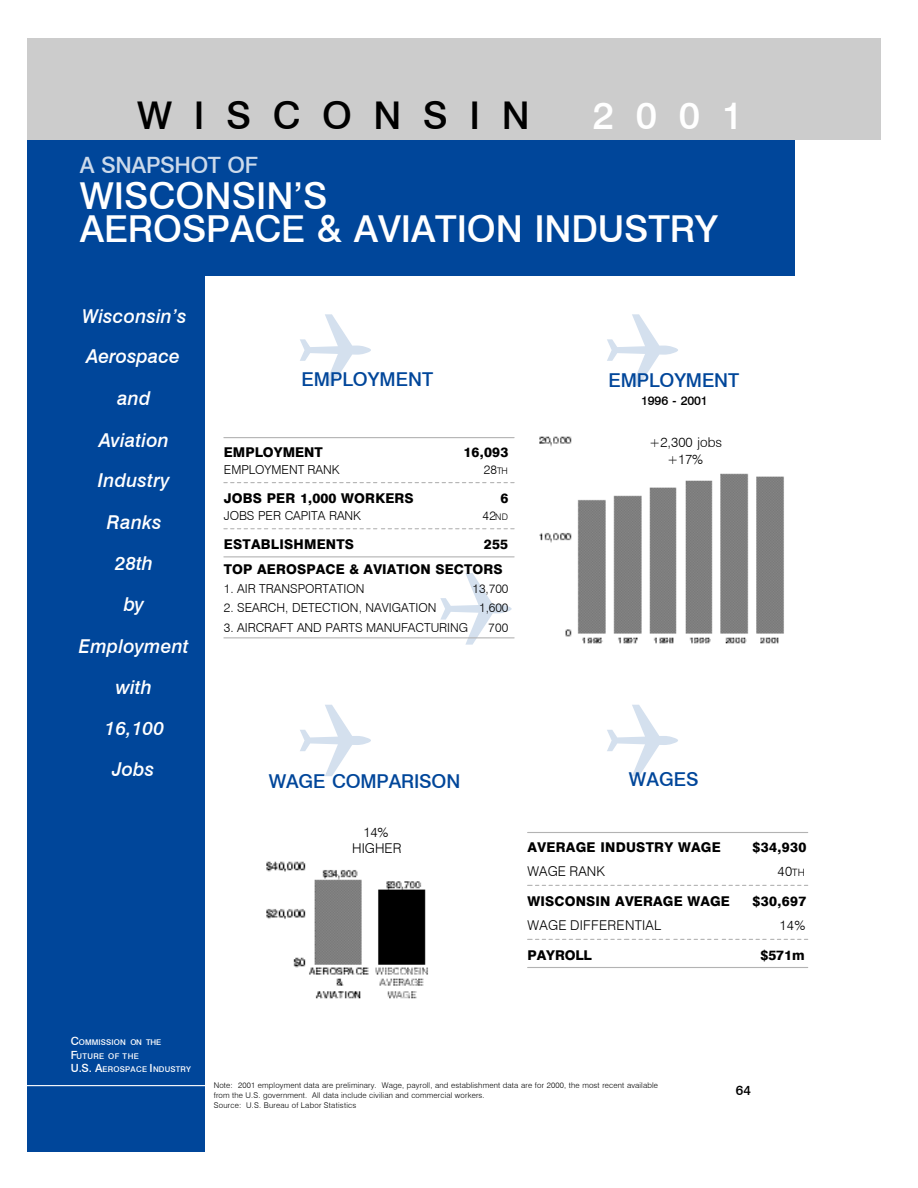
<style>
.page{position:relative;width:918px;height:1188px;background:#fff}
.page>*{position:absolute;margin:0;border:0;box-sizing:border-box;transform-origin:0 0}
.t1{font:38.25px "Swis 721 Md BT";letter-spacing:.565em;color:#000}
.t2{font:38.25px "Swis 721 Md BT";color:#fff}
.t3{font:37.2px/32.7px "Swis 721 Md BT";letter-spacing:-.005em;color:#fff}
.t4{font:22.5px "Swis 721 Md BT";letter-spacing:-.015em;color:#ccdaeb}
.t5{font:italic 19.2px/41.2px "Swis 721 Md BT";letter-spacing:.01em;color:#fff;text-align:center}
.t6{font:19.2px "Swis 721 Md BT";letter-spacing:-.005em;color:#00469a}
.t7{font:13.5px/24.8px "Swis 721 Hv BT";letter-spacing:.01em;color:#000}
.t8{font:13.5px/16.8px "Swis 721 Lt BT";letter-spacing:.01em;color:#000;text-align:center}
.t9{font:13.5px "Swis 721 Hv BT";letter-spacing:-.01em;color:#000}
.t10{font:13.5px "Swis 721 Md BT";color:#000}
.t11{font:12.3px "Swis 721 Lt BT";color:#000}
.t12{font:12.3px "Swis 721 Md BT";letter-spacing:-.015em;color:#000}
.t13{font:7.8px/10.2px "Swis 721 Lt BT";letter-spacing:.015em;color:#000}
.t14{font:7.8px/13.5px "Swis 721 Md BT";letter-spacing:.025em;color:#fff}
.s1{font-size:9px}
.s2{font-size:10.2px}
.s3{font-size:11.25px}
</style>
<div class="page">
<div style="left:27px;top:135px;width:767px;height:141px;background:#00469a"></div>
<img style="left:539px;top:436px;width:245px;height:208px">
<div style="left:27px;top:38px;width:854px;height:102px;background:#ccc"></div>
<img style="left:266px;top:861px;width:162px;height:138px">
<div style="left:27px;top:272px;width:178px;height:880px;background:#00469a"></div>
<hr style="left:27px;top:1086px;width:181px;height:1px;background:#fff">
<hr style="left:528px;top:832px;width:280px;height:1px;background:#b3b3b3">
<svg style="left:528px;top:885px;width:280px;height:1px"></svg>
<svg style="left:528px;top:939px;width:280px;height:1px"></svg>
<hr style="left:528px;top:967px;width:280px;height:1px;background:#b3b3b3">
<hr style="left:224px;top:437px;width:290px;height:1px;background:#b3b3b3">
<svg style="left:224px;top:482px;width:290px;height:1px"></svg>
<svg style="left:224px;top:528px;width:290px;height:1px"></svg>
<hr style="left:224px;top:556px;width:290px;height:1px;background:#b3b3b3">
<hr style="left:224px;top:637px;width:290px;height:1px;background:#b3b3b3">
<svg style="left:440px;top:637px;width:72px;height:2px"></svg>
<h1 class="t1" style="left:137px;top:93px;width:394px">WISCONSIN</h1>
<h1 class="t2" style="left:593px;top:93px;width:152px">2001</h1>
<h3 class="t4" style="left:80px;top:152px;width:180px">A SNAPSHOT OF</h3>
<h2 class="t3" style="left:80px;top:179px;width:640px">WISCONSIN’S<br>AEROSPACE &amp; AVIATION INDUSTRY</h2>
<h3 class="t5" style="left:79px;top:295px;width:112px">Wisconsin’s<br>Aerospace and<br>Aviation<br>Industry<br>Ranks<br>28th<br>by<br>Employment with<br>16,100<br>Jobs</h3>
<h3 class="t6" style="left:302px;top:367px;width:133px">EMPLOYMENT</h3>
<h3 class="t7" style="left:224px;top:439px;width:100px">EMPLOYMENT</h3>
<h3 class="t7" style="left:464px;top:439px;width:46px">16,093</h3>
<h3 class="t11" style="left:224px;top:462px;width:117px">EMPLOYMENT RANK</h3>
<h3 class="t11" style="left:484px;top:462px;width:26px">28<span class="s1">TH</span></h3>
<h3 class="t7" style="left:224px;top:486px;width:191px">JOBS PER 1,000 WORKERS</h3>
<h3 class="t7" style="left:501px;top:486px;width:9px">6</h3>
<h3 class="t11" style="left:224px;top:508px;width:139px">JOBS PER CAPITA RANK</h3>
<h3 class="t11" style="left:483px;top:508px;width:27px">42<span class="s1">ND</span></h3>
<h3 class="t7" style="left:224px;top:532px;width:132px">ESTABLISHMENTS</h3>
<h3 class="t7" style="left:224px;top:532px;width:286px;text-indent:260px">255<br>TOP AEROSPACE &amp; AVIATION SECTORS</h3>
<h3 class="t11" style="left:224px;top:581px;width:142px">1. AIR TRANSPORTATION</h3>
<h3 class="t11" style="left:472px;top:581px;width:38px">13,700</h3>
<h3 class="t11" style="left:224px;top:600px;width:214px">2. SEARCH, DETECTION, NAVIGATION</h3>
<h3 class="t11" style="left:479px;top:600px;width:31px">1,600</h3>
<h3 class="t11" style="left:224px;top:620px;width:246px">3. AIRCRAFT AND PARTS MANUFACTURING</h3>
<h3 class="t11" style="left:488px;top:620px;width:22px">700</h3>
<h3 class="t6" style="left:609px;top:369px;width:132px">EMPLOYMENT</h3>
<h3 class="t12" style="left:641px;top:393px;width:68px">1996 - 2001</h3>
<h3 class="t8" style="left:649px;top:433px;width:75px">+2,300 jobs +17%</h3>
<h3 class="t6" style="left:269px;top:769px;width:193px">WAGE COMPARISON</h3>
<h3 class="t8" style="left:352px;top:824px;width:51px;line-height:15.8px">14%<br>HIGHER</h3>
<h3 class="t6" style="left:629px;top:768px;width:71px">WAGES</h3>
<h3 class="t7" style="left:528px;top:834px;width:195px">AVERAGE INDUSTRY WAGE</h3>
<h3 class="t7" style="left:753px;top:834px;width:55px">$34,930</h3>
<h3 class="t8" style="left:528px;top:863px;width:79px">WAGE RANK</h3>
<h3 class="t8" style="left:777px;top:863px;width:29px">40<span class="s2">TH</span></h3>
<h3 class="t7" style="left:528px;top:888px;width:204px">WISCONSIN AVERAGE WAGE</h3>
<h3 class="t7" style="left:753px;top:888px;width:55px">$30,697</h3>
<h3 class="t8" style="left:528px;top:917px;width:135px">WAGE DIFFERENTIAL</h3>
<h3 class="t8" style="left:780px;top:917px;width:27px">14%</h3>
<h3 class="t9" style="left:528px;top:947px;width:66px">PAYROLL</h3>
<h3 class="t7" style="left:760px;top:942px;width:46px">$571m</h3>
<p class="t14" style="left:71px;top:1036px;width:122px"><span class="s3">C</span>OMMISSION ON THE<br><span class="s3">F</span>UTURE OF THE<br><span class="s3">U.S. A</span>EROSPACE <span class="s3">I</span>NDUSTRY</p>
<p class="t13" style="left:214px;top:1080px;width:446px">Note: 2001 employment data are preliminary. Wage, payroll, and establishment data are for 2000, the most recent available from the U.S. government. All data include civilian and commercial workers.<br>Source: U.S. Bureau of Labor Statistics</p>
<h3 class="t10" style="left:736px;top:1082px;width:17px">64</h3>
</div>
